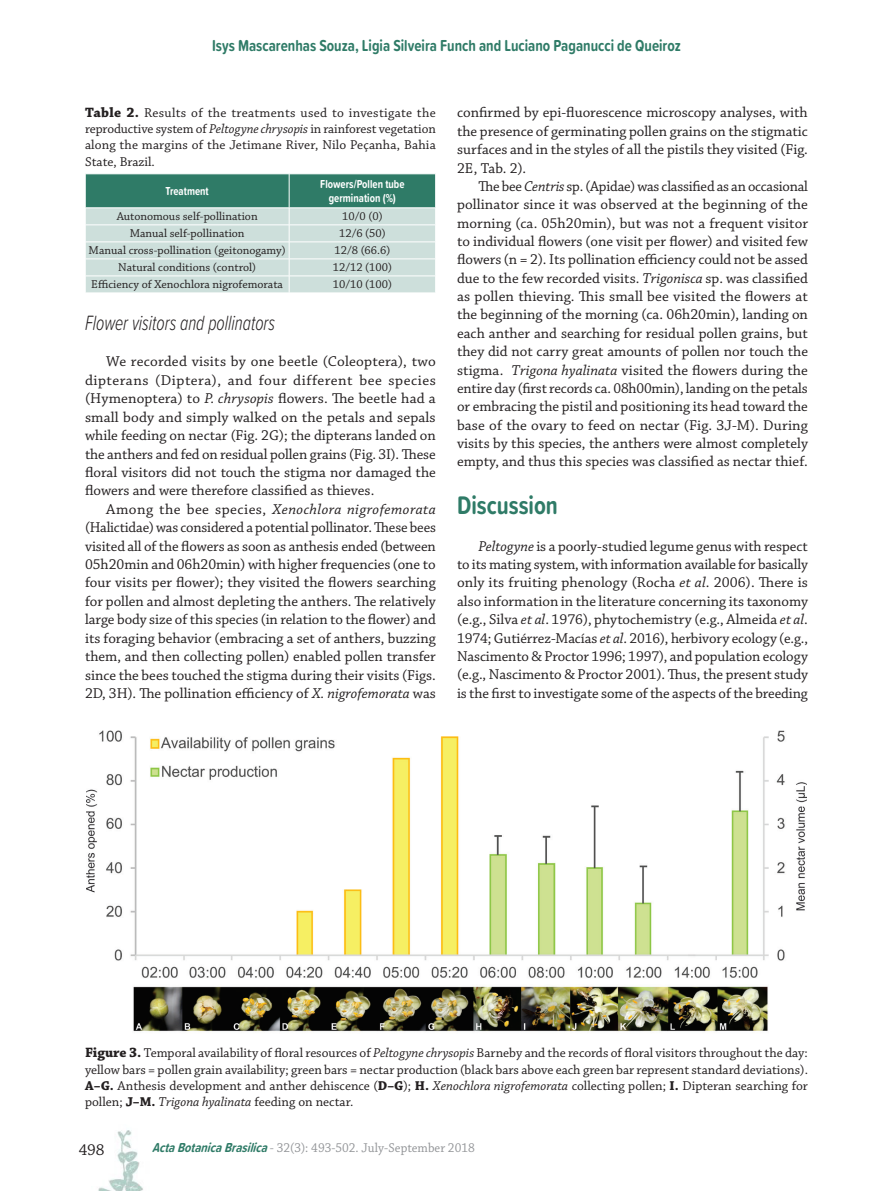
<style>
.page{position:relative;width:893px;height:1191px;background:#fff}
.page>*{position:absolute;margin:0;border:0;box-sizing:border-box;transform-origin:0 0}
.SUBTÍTULOS{font:700 26.4px "Proxima Soft Cond";color:#2f7b67;scale:.91 1}
.MIOLO{font:italic 300 21.45px "Proxima Soft Cond";color:#231f20;scale:.82 1}
.t1{font:700 16.5px "Proxima Soft Cond";color:#2f7b67;scale:.91 1}
.t2{font:16.5px "Chaparral Pro";color:#231f20}
.MIOLO-2{font:15px/18.3px "Chaparral Pro";color:#231f20;text-align:justify}
.LEGENDA_-_Tabela_e_F{font:13.5px/16.2px "Chaparral Pro";color:#231f20;text-align:justify}
.t3{font:13.5px "Chaparral Pro";color:#939598;scale:.95 1}
.TABELA_ACTA_corpo{font:12px "Chaparral Pro";color:#231f20}
.TABELA_ACTA_titulo{font:700 12px/14.4px "Proxima Soft Cond";color:#fff;text-align:center;scale:.9 1}
.s1{font-weight:700;font-size:14.25px}
.s2{font-style:italic}
.s3{font-weight:700}
.s4{font-family:"Proxima Soft Cond";font-weight:700;font-style:italic;color:#2f7b67}
</style>
<div class="page">
<img style="left:98px;top:1130px;width:45px;height:61px">
<svg style="left:85px;top:174px;width:351px;height:119px;background:#a4c5bd"></svg>
<img style="left:86px;top:730px;width:721px;height:302px">
<p class="t1" style="left:212px;top:33px;width:517px">Isys Mascarenhas Souza, Ligia Silveira Funch and Luciano Paganucci de Queiroz</p>
<p class="LEGENDA_-_Tabela_e_F" style="left:85px;top:105px;width:352px"><span class="s1">Table 2.</span> Results of the treatments used to investigate the reproductive system of <span class="s2">Peltogyne chrysopis</span> in rainforest vegetation along the margins of the Jetimane River, Nilo Peçanha, Bahia State, Brazil.</p>
<p class="TABELA_ACTA_titulo" style="left:166px;top:183px;width:50px">Treatment</p>
<p class="TABELA_ACTA_titulo" style="left:320px;top:176px;width:95px">Flowers/Pollen tube germination (%)</p>
<p class="TABELA_ACTA_corpo" style="left:117px;top:210px;width:143px">Autonomous self-pollination</p>
<p class="TABELA_ACTA_corpo" style="left:342px;top:210px;width:42px">10/0 (0)</p>
<p class="TABELA_ACTA_corpo" style="left:130px;top:227px;width:116px">Manual self-pollination</p>
<p class="TABELA_ACTA_corpo" style="left:339px;top:227px;width:48px">12/6 (50)</p>
<p class="TABELA_ACTA_corpo" style="left:89px;top:244px;width:199px">Manual cross-pollination (geitonogamy)</p>
<p class="TABELA_ACTA_corpo" style="left:334px;top:244px;width:57px">12/8 (66.6)</p>
<p class="TABELA_ACTA_corpo" style="left:118px;top:261px;width:139px">Natural conditions (control)</p>
<p class="TABELA_ACTA_corpo" style="left:333px;top:261px;width:61px">12/12 (100)</p>
<p class="TABELA_ACTA_corpo" style="left:91px;top:278px;width:193px">Efficiency of Xenochlora nigrofemorata</p>
<p class="TABELA_ACTA_corpo" style="left:333px;top:278px;width:61px">10/10 (100)</p>
<p class="MIOLO" style="left:85px;top:307px;width:233px">Flower visitors and pollinators</p>
<p class="MIOLO-2" style="left:85px;top:353px;width:352px;text-indent:21px">We recorded visits by one beetle (Coleoptera), two dipterans (Diptera), and four different bee species (Hymenoptera) to <span class="s2">P. chrysopis</span> flowers. The beetle had a small body and simply walked on the petals and sepals while feeding on nectar (Fig. 2G); the dipterans landed on the anthers and fed on residual pollen grains (Fig. 3I). These floral visitors did not touch the stigma nor damaged the flowers and were therefore classified as thieves.</p>
<p class="MIOLO-2" style="left:85px;top:500px;width:352px;text-indent:21px">Among the bee species, <span class="s2">Xenochlora nigrofemorata </span>(Halictidae) was considered a potential pollinator. These bees visited all of the flowers as soon as anthesis ended (between 05h20min and 06h20min) with higher frequencies (one to four visits per flower); they visited the flowers searching for pollen and almost depleting the anthers. The relatively large body size of this species (in relation to the flower) and its foraging behavior (embracing a set of anthers, buzzing them, and then collecting pollen) enabled pollen transfer since the bees touched the stigma during their visits (Figs.<br>2D, 3H). The pollination efficiency of <span class="s2">X. nigrofemorata</span> was</p>
<p class="MIOLO-2" style="left:457px;top:104px;width:352px">confirmed by epi-fluorescence microscopy analyses, with the presence of germinating pollen grains on the stigmatic surfaces and in the styles of all the pistils they visited (Fig.<br>2E, Tab. 2).</p>
<p class="MIOLO-2" style="left:457px;top:178px;width:352px;text-indent:21px">The bee <span class="s2">Centris</span> sp. (Apidae) was classified as an occasional pollinator since it was observed at the beginning of the morning (ca. 05h20min), but was not a frequent visitor to individual flowers (one visit per flower) and visited few flowers (n = 2). Its pollination efficiency could not be assed due to the few recorded visits. <span class="s2">Trigonisca</span> sp. was classified as pollen thieving. This small bee visited the flowers at the beginning of the morning (ca. 06h20min), landing on each anther and searching for residual pollen grains, but they did not carry great amounts of pollen nor touch the stigma. <span class="s2">Trigona hyalinata</span> visited the flowers during the entire day (first records ca. 08h00min), landing on the petals or embracing the pistil and positioning its head toward the base of the ovary to feed on nectar (Fig. 3J-M). During visits by this species, the anthers were almost completely empty, and thus this species was classified as nectar thief.</p>
<p class="SUBTÍTULOS" style="left:457px;top:485px;width:112px">Discussion</p>
<p class="MIOLO-2" style="left:457px;top:537px;width:352px;text-indent:21px"><span class="s2">Peltogyne</span> is a poorly-studied legume genus with respect to its mating system, with information available for basically only its fruiting phenology (Rocha <span class="s2">et al</span>. 2006). There is also information in the literature concerning its taxonomy (e.g., Silva <span class="s2">et al</span>. 1976), phytochemistry (e.g., Almeida <span class="s2">et al</span>.<br>1974; Gutiérrez-Macías <span class="s2">et al</span>. 2016), herbivory ecology (e.g., Nascimento &amp; Proctor 1996; 1997), and population ecology (e.g., Nascimento &amp; Proctor 2001). Thus, the present study is the first to investigate some of the aspects of the breeding</p>
<p class="LEGENDA_-_Tabela_e_F" style="left:85px;top:1045px;width:724px"><span class="s1">Figure 3.</span> Temporal availability of floral resources of <span class="s2">Peltogyne chrysopis</span> Barneby and the records of floral visitors throughout the day: yellow bars = pollen grain availability; green bars = nectar production (black bars above each green bar represent standard deviations).<br><span class="s3">A–G.</span> Anthesis development and anther dehiscence (<span class="s3">D–G</span>); <span class="s3">H.</span> <span class="s2">Xenochlora nigrofemorata</span> collecting pollen; <span class="s3">I.</span> Dipteran searching for pollen; <span class="s3">J–M.</span> <span class="s2">Trigona hyalinata</span> feeding on nectar.</p>
<p class="t2" style="left:79px;top:1141px;width:27px">498</p>
<p class="t3" style="left:152px;top:1140px;width:341px"><span class="s4">ActaBotanicaBrasilica</span>- 32(3): 493-502. July-September 2018</p>
</div>
